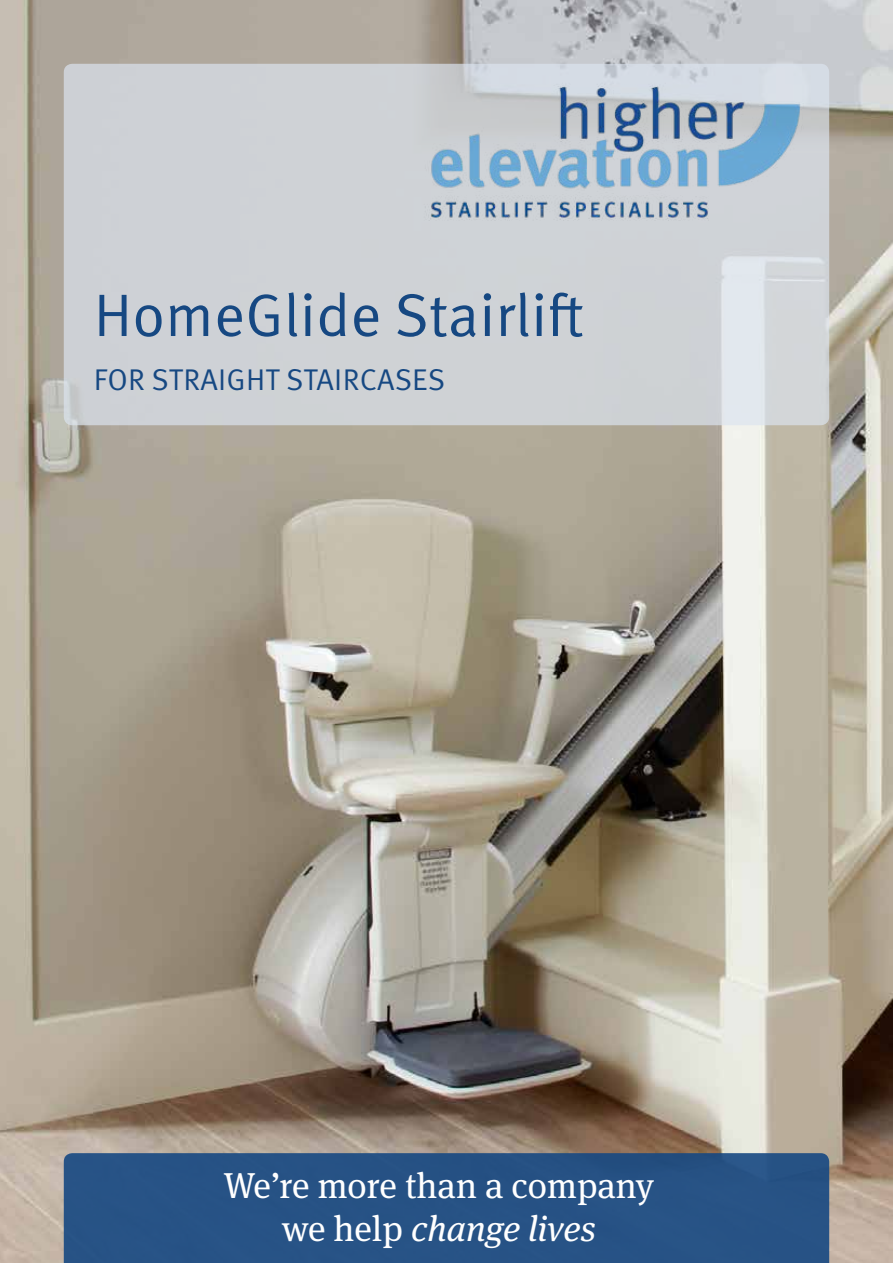
<style>
.page{position:relative;width:893px;height:1263px;background:#fff}
.page>*{position:absolute;margin:0;border:0;box-sizing:border-box;transform-origin:0 0}
.t1{font:60px "Meta Pro Norm";color:#164882}
.t2{font:36px/43.2px "Meta Serif Pro";color:#fff;text-align:center}
.t3{font:30px "Meta Pro Norm";letter-spacing:.01em;color:#164882}
.s1{font-style:italic}
</style>
<div class="page">
<img style="left:0;top:0;width:893px;height:1263px">
<div style="left:64px;top:64px;width:765px;height:361px;background:#cfd2d6;border-radius:9px"></div>
<img style="left:430px;top:74px;width:384px;height:147px">
<div style="left:64px;top:1153px;width:765px;height:110px;background:#275285"></div>
<h1 class="t1" style="left:94px;top:270px;width:492px">HomeGlide Stairlift</h1>
<p class="t3" style="left:94px;top:357px;width:353px">FOR STRAIGHT STAIRCASES</p>
<p class="t2" style="left:224px;top:1162px;width:432px">We’re more than a company we help <span class="s1">change lives</span></p>
</div>
